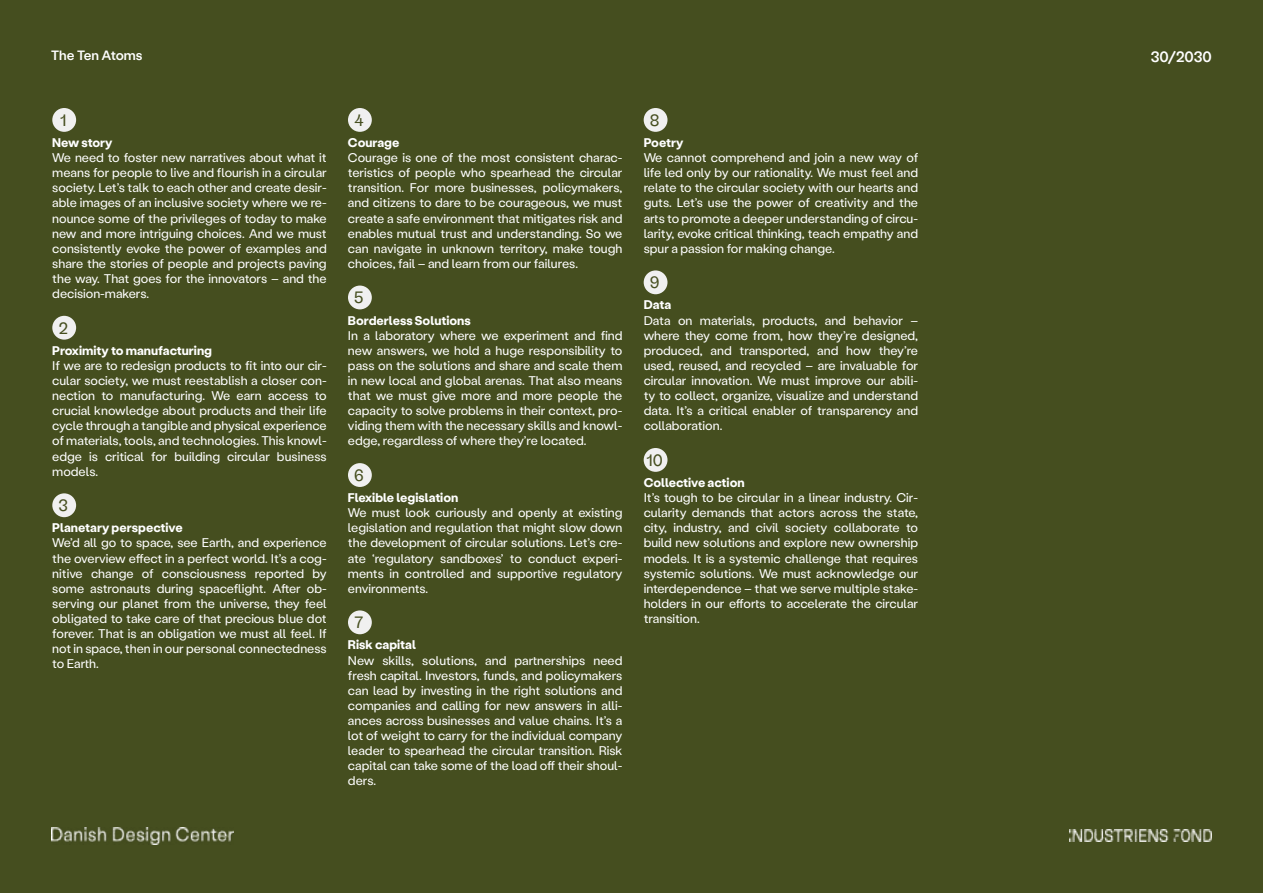
<style>
.page{position:relative;width:1263px;height:893px;background:#454e1f}
.page>*{position:absolute;margin:0;border:0;box-sizing:border-box;transform-origin:0 0}
.t1{font:16.35px "Stabil Grotesk";color:#454e1f}
.t2{font:500 15px "Stabil Grotesk";color:#fff}
.t3{font:500 13.5px "Stabil Grotesk";color:#fff}
.t4{font:12.6px/15.1px "Stabil Grotesk";color:#fff;text-align:justify}
.t5{font:700 12.6px "Stabil Grotesk";color:#fff}
</style>
<div class="page">
<img style="left:1069px;top:830px;width:143px;height:12px">
<img style="left:51px;top:828px;width:182px;height:17px">
<div style="left:52px;top:108px;width:24px;height:24px;background:#f0f0f0;border-radius:50%"></div>
<div style="left:52px;top:316px;width:24px;height:24px;background:#f0f0f0;border-radius:50%"></div>
<div style="left:52px;top:493px;width:24px;height:24px;background:#f0f0f0;border-radius:50%"></div>
<div style="left:348px;top:108px;width:24px;height:24px;background:#f0f0f0;border-radius:50%"></div>
<div style="left:348px;top:286px;width:24px;height:23px;background:#f0f0f0;border-radius:50%"></div>
<div style="left:348px;top:463px;width:24px;height:24px;background:#f0f0f0;border-radius:50%"></div>
<div style="left:348px;top:610px;width:24px;height:24px;background:#f0f0f0;border-radius:50%"></div>
<div style="left:644px;top:108px;width:23px;height:24px;background:#f0f0f0;border-radius:50%"></div>
<div style="left:644px;top:270px;width:23px;height:24px;background:#f0f0f0;border-radius:50%"></div>
<div style="left:644px;top:448px;width:23px;height:24px;background:#f0f0f0;border-radius:50%"></div>
<p class="t3" style="left:51px;top:47px;width:93px">The Ten Atoms</p>
<p class="t2" style="left:1151px;top:46px;width:63px">30/2030</p>
<p class="t1" style="left:60px;top:109px;width:8px">1</p>
<p class="t5" style="left:52px;top:134px;width:62px">New story</p>
<p class="t4" style="left:52px;top:150px;width:276px">We need to foster new narratives about what it means for people to live and flourish in a circular society. Let’s talk to each other and create desir&shy;able images of an inclusive society where we re&shy;nounce some of the privileges of today to make new and more intriguing choices. And we must consistently evoke the power of examples and share the stories of people and projects paving the way. That goes for the innovators – and the decision-makers.</p>
<p class="t1" style="left:59px;top:317px;width:11px">2</p>
<p class="t5" style="left:52px;top:342px;width:161px">Proximity to manufacturing</p>
<p class="t4" style="left:52px;top:357px;width:276px">If we are to redesign products to fit into our cir&shy;cular society, we must reestablish a closer con&shy;nection to manufacturing. We earn access to crucial knowledge about products and their life cycle through a tangible and physical experience of materials, tools, and technologies. This knowl&shy;edge is critical for building circular business models.</p>
<p class="t1" style="left:59px;top:495px;width:11px">3</p>
<p class="t5" style="left:52px;top:519px;width:132px">Planetary perspective</p>
<p class="t4" style="left:52px;top:535px;width:276px">We’d all go to space, see Earth, and experience the overview effect in a perfect world. It’s a cog&shy;nitive change of consciousness reported by some astronauts during spaceflight. After ob&shy;serving our planet from the universe, they feel obligated to take care of that precious blue dot forever. That is an obligation we must all feel. If not in space, then in our personal connectedness to Earth.</p>
<p class="t1" style="left:354px;top:109px;width:11px">4</p>
<p class="t5" style="left:348px;top:134px;width:53px">Courage</p>
<p class="t4" style="left:348px;top:150px;width:276px">Courage is one of the most consistent charac&shy;teristics of people who spearhead the circular transition. For more businesses, policymakers, and citizens to dare to be courageous, we must create a safe environment that mitigates risk and enables mutual trust and understanding. So we can navigate in unknown territory, make tough choices, fail – and learn from our failures.</p>
<p class="t1" style="left:354px;top:287px;width:11px">5</p>
<p class="t5" style="left:348px;top:311px;width:124px">Borderless Solutions</p>
<p class="t4" style="left:348px;top:327px;width:276px">In a laboratory where we experiment and find new answers, we hold a huge responsibility to pass on the solutions and share and scale them in new local and global arenas. That also means that we must give more and more people the capacity to solve problems in their context, pro&shy;viding them with the necessary skills and knowl&shy;edge, regardless of where they’re located.</p>
<p class="t1" style="left:354px;top:464px;width:11px">6</p>
<p class="t5" style="left:348px;top:489px;width:112px">Flexible legislation</p>
<p class="t4" style="left:348px;top:505px;width:276px">We must look curiously and openly at existing legislation and regulation that might slow down the development of circular solutions. Let’s cre&shy;ate ‘regulatory sandboxes’ to conduct experi&shy;ments in controlled and supportive regulatory environments.</p>
<p class="t1" style="left:355px;top:612px;width:10px">7</p>
<p class="t5" style="left:348px;top:636px;width:70px">Risk capital</p>
<p class="t4" style="left:348px;top:652px;width:276px">New skills, solutions, and partnerships need fresh capital. Investors, funds, and policymakers can lead by investing in the right solutions and companies and calling for new answers in alli&shy;ances across businesses and value chains. It’s a lot of weight to carry for the individual company leader to spearhead the circular transition. Risk capital can take some of the load off their shoul&shy;ders.</p>
<p class="t1" style="left:650px;top:109px;width:11px">8</p>
<p class="t5" style="left:644px;top:134px;width:41px">Poetry</p>
<p class="t4" style="left:644px;top:150px;width:276px">We cannot comprehend and join a new way of life led only by our rationality. We must feel and relate to the circular society with our hearts and guts. Let’s use the power of creativity and the arts to promote a deeper understanding of circu&shy;larity, evoke critical thinking, teach empathy and spur a passion for making change.</p>
<p class="t1" style="left:650px;top:272px;width:11px">9</p>
<p class="t5" style="left:644px;top:296px;width:29px">Data</p>
<p class="t4" style="left:644px;top:312px;width:276px">Data on materials, products, and behavior – where they come from, how they’re designed, produced, and transported, and how they’re used, reused, and recycled – are invaluable for circular innovation. We must improve our abili&shy;ty to collect, organize, visualize and understand data. It’s a critical enabler of transparency and collaboration.</p>
<p class="t1" style="left:646px;top:449px;width:18px">10</p>
<p class="t5" style="left:644px;top:474px;width:103px">Collective action</p>
<p class="t4" style="left:644px;top:490px;width:276px">It’s tough to be circular in a linear industry. Cir&shy;cularity demands that actors across the state, city, industry, and civil society collaborate to build new solutions and explore new ownership models. It is a systemic challenge that requires systemic solutions. We must acknowledge our interdependence – that we serve multiple stake&shy;holders in our efforts to accelerate the circular transition.</p>
</div>
